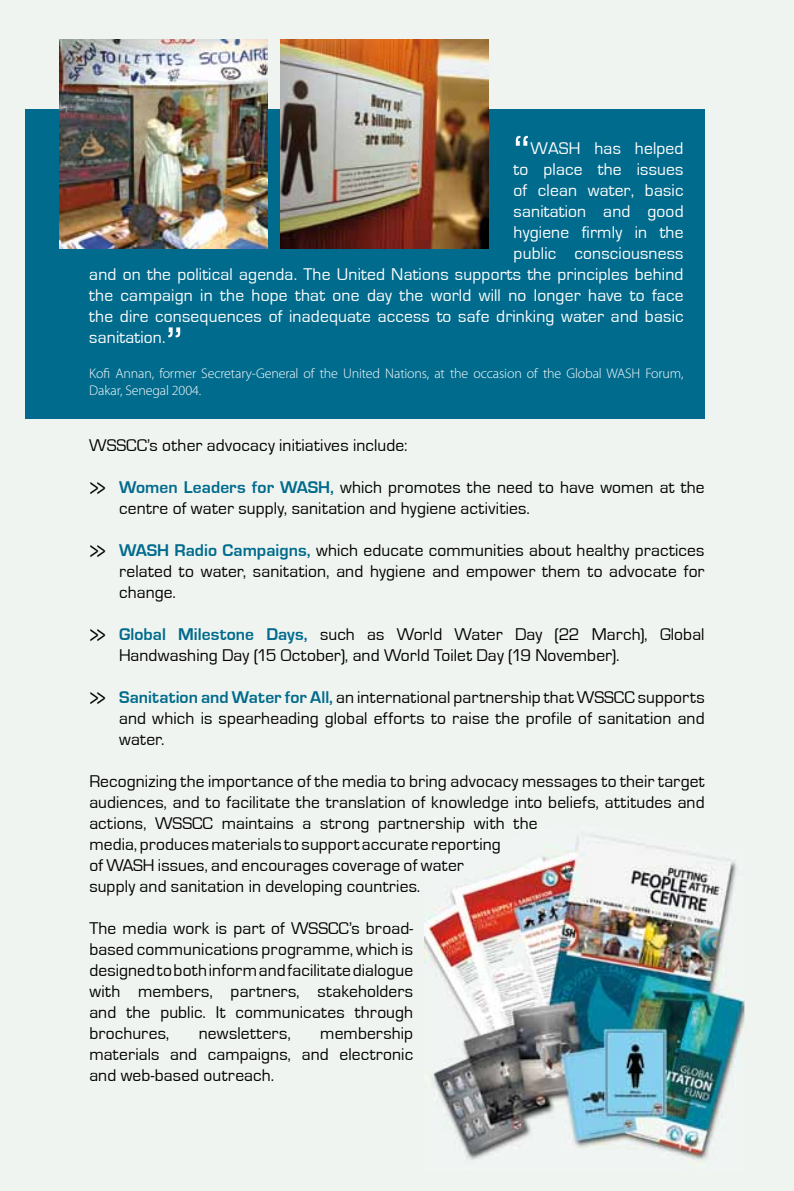
<style>
.page{position:relative;width:794px;height:1191px;background:#f0f4f0}
.page>*{position:absolute;margin:0;border:0;box-sizing:border-box;transform-origin:0 0}
.t1{font:52.5px "Eurostile";color:#fff}
.t2{font:17.5px/21px "Eurostile";letter-spacing:.005em;color:#000;text-align:justify}
.t3{font:17.5px "Eurostile";letter-spacing:.01em;color:#fff}
.t4{font:300 14px "Myriad Pro";letter-spacing:-.01em;color:#fff}
.s1{font-size:26.25px}
.s2{font-weight:700;color:#006b8d}
</style>
<div class="page">
<div style="left:25px;top:109px;width:679px;height:309px;background:#006b8d"></div>
<img style="left:424px;top:835px;width:320px;height:325px">
<img style="left:60px;top:40px;width:208px;height:208px">
<img style="left:280px;top:40px;width:209px;height:208px">
<h1 class="t1" style="left:513px;top:126px;width:18px">“</h1>
<p class="t3" style="left:530px;top:139px;width:155px">WASH has helped</p>
<p class="t3" style="left:513px;top:160px;width:171px">to place the issues</p>
<p class="t3" style="left:513px;top:181px;width:171px">of clean water, basic</p>
<p class="t3" style="left:513px;top:202px;width:171px">sanitation and good</p>
<p class="t3" style="left:513px;top:223px;width:171px">hygiene firmly in the</p>
<p class="t3" style="left:513px;top:244px;width:171px">public consciousness</p>
<p class="t3" style="left:89px;top:265px;width:596px">and on the political agenda. The United Nations supports the principles behind</p>
<p class="t3" style="left:89px;top:286px;width:595px">the campaign in the hope that one day the world will no longer have to face</p>
<p class="t3" style="left:89px;top:307px;width:596px">the dire consequences of inadequate access to safe drinking water and basic</p>
<p class="t3" style="left:89px;top:328px;width:78px">sanitation.</p>
<h1 class="t1" style="left:166px;top:317px;width:18px">”</h1>
<p class="t4" style="left:89px;top:365px;width:536px">Kofi Annan, former Secretary-General of the U nited Nations, at the occasion of the Global WASH</p>
<p class="t4" style="left:645px;top:365px;width:40px">Forum,</p>
<p class="t4" style="left:89px;top:382px;width:113px">Dakar, Senegal 2004.</p>
<p class="t2" style="left:89px;top:435px;width:320px">WSSCC’s other advocacy initiatives include:</p>
<p class="t2" style="left:119px;top:477px;width:587px;text-indent:-29px"><span class="s1">&gt;&gt;</span> <span class="s2">Women Leaders for WASH,</span> which promotes the need to have women at the centre of water supply, sanitation and hygiene activities.</p>
<p class="t2" style="left:119px;top:540px;width:587px;text-indent:-29px"><span class="s1">&gt;&gt;</span> <span class="s2">WASH Radio Campaigns,</span> which educate communities about healthy practices related to water, sanitation, and hygiene and empower them to advocate for change.</p>
<p class="t2" style="left:119px;top:624px;width:587px;text-indent:-29px"><span class="s1">&gt;&gt;</span> <span class="s2">Global Milestone Days,</span> such as World Water Day (22 March), Global<br>Handwashing Day (15 October), and World Toilet Day (19 November).</p>
<p class="t2" style="left:119px;top:687px;width:587px;text-indent:-29px"><span class="s1">&gt;&gt;</span> <span class="s2">Sanitation and Water for All,</span> an international partnership that WSSCC supports and which is spearheading global efforts to raise the profile of sanitation and water.</p>
<p class="t2" style="left:89px;top:771px;width:617px;text-align:left">Recognizing the importance of the media to bring advocacy messages to their target audiences, and to facilitate the translation of knowledge into beliefs, attitudes and actions, WSSCC maintains a strong partnership with the<br>media, produces materials to support accurate reporting<br>of WASH issues, and encourages coverage of water<br>supply and sanitation in developing countries.</p>
<p class="t2" style="left:89px;top:918px;width:325px">The media work is part of WSSCC’s broad&shy;based communications programme, which is designed to both inform and facilitate dialogue with members, partners, stakeholders and the public. It communicates through brochures,</p>
<p class="t2" style="left:89px;top:1023px;width:325px;text-indent:231px">membership materials and campaigns, and electronic and web-based outreach.</p>
<p class="t2" style="left:199px;top:1023px;width:93px">newsletters,</p>
</div>
